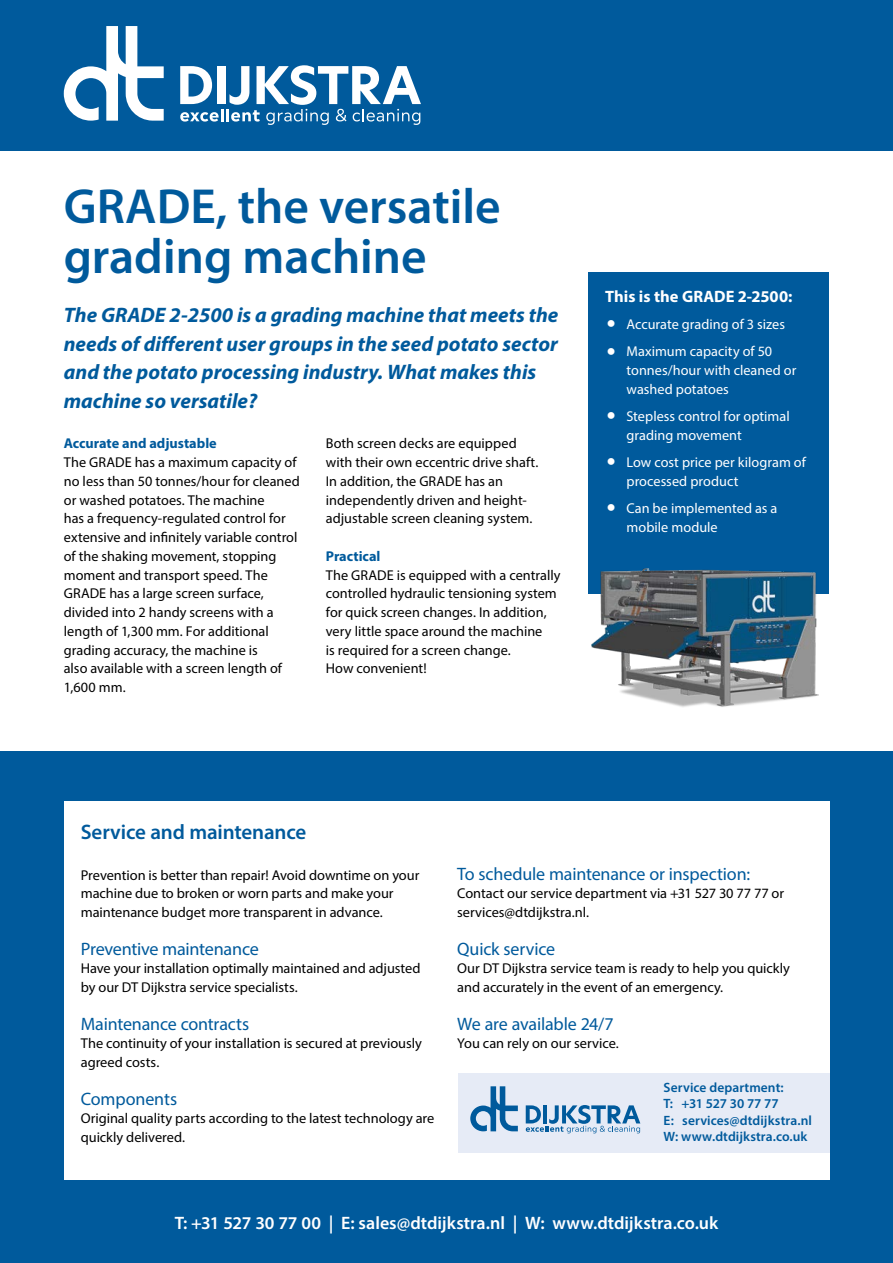
<style>
.page{position:relative;width:893px;height:1263px;background:#fff}
.page>*{position:absolute;margin:0;border:0;box-sizing:border-box;transform-origin:0 0}
.CHAPPEAU{font:600 49.5px/49.5px "Myriad Pro";color:#005a9c}
.t1{font:italic 700 21px/28.5px "Myriad Pro";color:#005a9c}
.SUBJES{font:600 21px "Myriad Pro";letter-spacing:-.01em;color:#005a9c}
.Opsomming{font:18px "Myriad Pro";letter-spacing:-.01em;color:#005a9c}
.t2{font:600 18px "Myriad Pro";color:#fff}
.Body_Diap{font:700 16.5px "Myriad Pro";color:#fff}
.Body{font:14.25px/18.8px "Myriad Pro";color:#000}
.Opsomming-2{font:14.25px/18.8px "Myriad Pro";letter-spacing:-.005em;color:#000}
.t3{font:14.25px/18.8px "Myriad Pro";color:#fff}
.Body-2{font:700 14.25px "Myriad Pro";color:#005a9c}
.Body-3{font:600 13.5px "Myriad Pro";letter-spacing:.005em;color:#005a9c}
</style>
<div class="page">
<div style="left:0;top:0;width:893px;height:151px;background:#005a9c"></div>
<svg style="left:180px;top:65px;width:241px;height:60px"></svg>
<svg style="left:64px;top:26px;width:100px;height:95px"></svg>
<div style="left:588px;top:272px;width:241px;height:321px;background:#005a9c"></div>
<img style="left:591px;top:569px;width:227px;height:138px">
<div style="left:0;top:752px;width:893px;height:454px;background:#005a9c"></div>
<div style="left:0;top:1178px;width:893px;height:85px;background:#005a9c"></div>
<div style="left:64px;top:801px;width:765px;height:379px;background:#fff"></div>
<div style="left:457px;top:1073px;width:372px;height:79px;background:#e6ebf6"></div>
<svg style="left:526px;top:1105px;width:114px;height:28px"></svg>
<svg style="left:470px;top:1086px;width:48px;height:45px"></svg>
<p class="CHAPPEAU" style="left:64px;top:180px;width:438px">GRADE, the versatile grading machine</p>
<p class="t1" style="left:64px;top:300px;width:496px">The GRADE 2-2500 is a grading machine that meets the needs of different user groups in the seed potato sector and the potato processing industry. What makes this machine so versatile?</p>
<p class="Body-2" style="left:64px;top:434px;width:155px">Accurate and adjustable</p>
<p class="Body" style="left:64px;top:453px;width:238px">The GRADE has a maximum capacity of no less than 50 tonnes/hour for cleaned or washed potatoes. The machine<br>has a frequency-regulated control for extensive and infinitely variable control of the shaking movement, stopping moment and transport speed. The GRADE has a large screen surface, divided into 2 handy screens with a length of 1,300 mm. For additional grading accuracy, the machine is<br>also available with a screen length of 1,600 mm.</p>
<p class="Body" style="left:326px;top:434px;width:214px">Both screen decks are equipped with their own eccentric drive shaft.<br>In addition, the GRADE has an independently driven and height&shy;adjustable screen cleaning system.</p>
<p class="Body-2" style="left:326px;top:547px;width:56px">Practical</p>
<p class="Body" style="left:326px;top:565px;width:236px">The GRADE is equipped with a centrally controlled hydraulic tensioning system for quick screen changes. In addition, very little space around the machine<br>is required for a screen change.<br>How convenient!</p>
<p class="Body_Diap" style="left:605px;top:285px;width:189px">This is the GRADE 2-2500:</p>
<p class="t3" style="left:626px;top:314px;width:160px">Accurate grading of 3 sizes</p>
<p class="t3" style="left:626px;top:342px;width:171px">Maximum capacity of 50 tonnes/hour with cleaned or washed potatoes</p>
<p class="t3" style="left:626px;top:406px;width:165px">Stepless control for optimal grading movement</p>
<p class="t3" style="left:626px;top:452px;width:181px">Low cost price per kilogram of processed product</p>
<p class="t3" style="left:626px;top:498px;width:152px">Can be implemented as a mobile module</p>
<p class="SUBJES" style="left:81px;top:818px;width:227px">Service and maintenance</p>
<p class="Opsomming-2" style="left:81px;top:865px;width:340px">Prevention is better than repair! Avoid downtime on your machine due to broken or worn parts and make your maintenance budget more transparent in advance.</p>
<p class="Opsomming" style="left:81px;top:937px;width:180px">Preventive maintenance</p>
<p class="Opsomming-2" style="left:81px;top:959px;width:341px">Have your installation optimally maintained and adjusted by our DT Dijkstra service specialists.</p>
<p class="Opsomming" style="left:81px;top:1012px;width:170px">Maintenance contracts</p>
<p class="Opsomming-2" style="left:81px;top:1034px;width:343px">The continuity of your installation is secured at previously agreed costs.</p>
<p class="Opsomming" style="left:81px;top:1087px;width:98px">Components</p>
<p class="Opsomming-2" style="left:81px;top:1109px;width:355px">Original quality parts according to the latest technology are quickly delivered.</p>
<p class="Opsomming" style="left:457px;top:862px;width:294px">To schedule maintenance or inspection:</p>
<p class="Opsomming-2" style="left:457px;top:884px;width:328px">Contact our service department via +31 527 30 77 77 or services@dtdijkstra.nl.</p>
<p class="Opsomming" style="left:457px;top:937px;width:99px">Quick service</p>
<p class="Opsomming-2" style="left:457px;top:959px;width:334px">Our DT Dijkstra service team is ready to help you quickly and accurately in the event of an emergency.</p>
<p class="Opsomming" style="left:457px;top:1012px;width:158px">We are available 24/7</p>
<p class="Opsomming-2" style="left:457px;top:1034px;width:163px">You can rely on our service.</p>
<p class="Body-3" style="left:664px;top:1079px;width:122px">Service department:</p>
<p class="Body-3" style="left:664px;top:1095px;width:117px">T: +31 527 30 77 77</p>
<p class="Body-3" style="left:664px;top:1111px;width:150px">E: services@dtdijkstra.nl</p>
<p class="Body-3" style="left:664px;top:1127px;width:145px">W: www.dtdijkstra.co.uk</p>
<p class="t2" style="left:175px;top:1211px;width:545px">T: +31 527 30 77 00 | E: sales@dtdijkstra.nl | W: www.dtdijkstra.co.uk</p>
</div>
